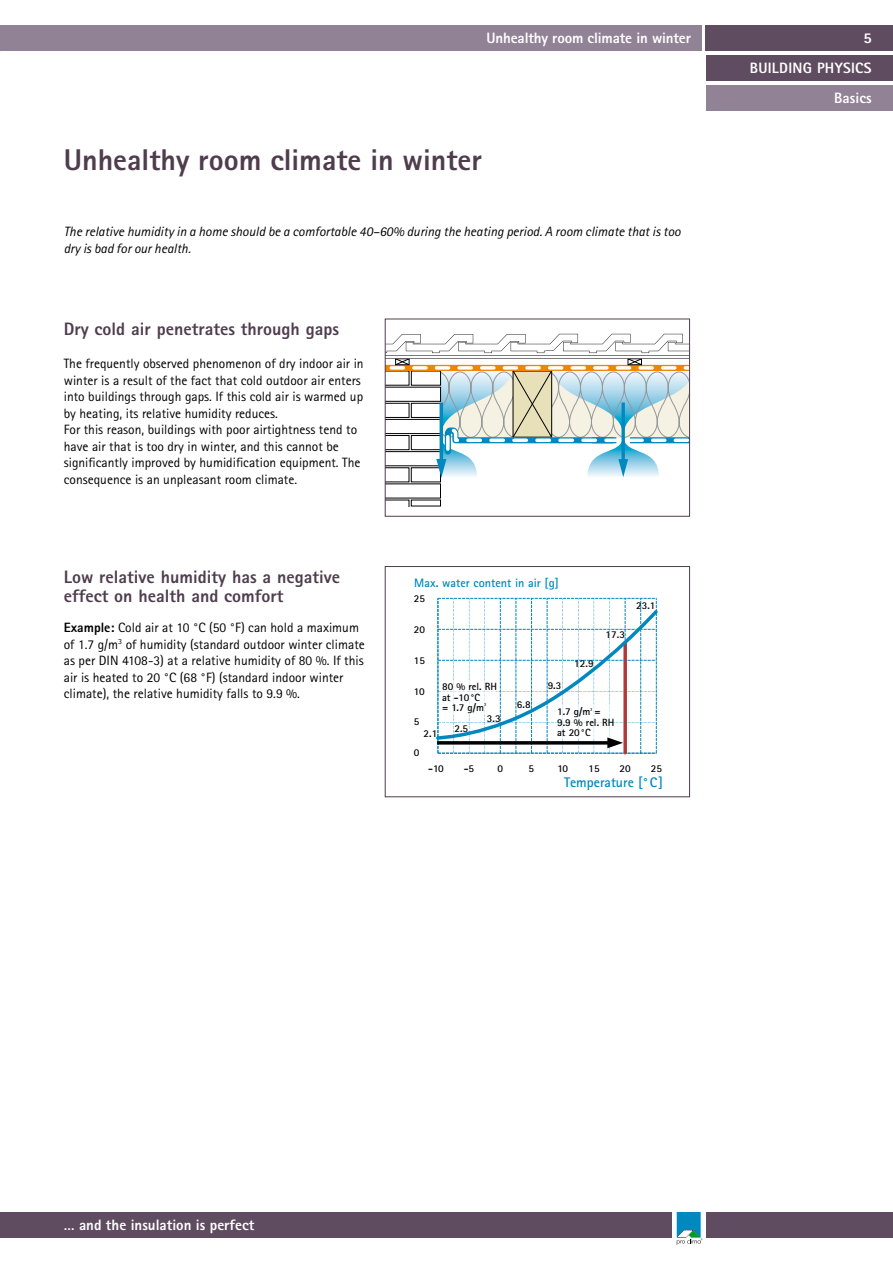
<style>
.page{position:relative;width:893px;height:1263px;background:#fff}
.page>*{position:absolute;margin:0;border:0;box-sizing:border-box;transform-origin:0 0}
.t1{font:800 30px "Rotis Sans Serif Pro";color:#4f3d4e}
.t2{font:800 18px/19.5px "Rotis Sans Serif Pro";color:#4f3d4e}
.t3{font:800 15px "Rotis Sans Serif Pro";color:#fff}
.t4{font:800 15px "Rotis Sans Serif Pro";letter-spacing:.02em;color:#fff}
.t5{font:700 13.95px "Rotis Sans Serif Pro";color:#0088bf}
.t6{font:13.5px/16.5px "Rotis Sans Serif Pro";color:#000}
.t7{font:italic 13.5px/16.5px "Rotis Sans Serif Pro";color:#000}
.t8{font:700 12.15px "Rotis Sans Serif Pro";color:#0088bf}
.t9{font:700 10.5px/10.5px "Rotis Sans Serif Pro";color:#000}
.s1{font-weight:800}
</style>
<div class="page">
<div style="left:706px;top:85px;width:187px;height:26px;background:#918295"></div>
<div style="left:706px;top:55px;width:187px;height:26px;background:#604c60"></div>
<div style="left:706px;top:26px;width:187px;height:25px;background:#604c60"></div>
<div style="left:0;top:1212px;width:672px;height:25px;background:#604c60"></div>
<div style="left:706px;top:1212px;width:187px;height:25px;background:#604c60"></div>
<svg style="left:677px;top:1212px;width:26px;height:33px"></svg>
<div style="left:0;top:26px;width:702px;height:25px;background:#918295"></div>
<svg style="left:436px;top:598px;width:222px;height:156px"></svg>
<div style="left:385px;top:566px;width:305px;height:231px;border:1px solid #4f3d4e"></div>
<svg style="left:387px;top:334px;width:301px;height:172px"></svg>
<div style="left:411px;top:500px;width:29px;height:6px;background:#fff"></div>
<div style="left:385px;top:319px;width:305px;height:198px;border:1px solid #4f3d4e"></div>
<p class="t3" style="left:486px;top:29px;width:206px">Unhealthy room climate in winter</p>
<h1 class="t1" style="left:64px;top:141px;width:420px">Unhealthy room climate in winter</h1>
<p class="t7" style="left:64px;top:223px;width:618px">The relative humidity in a home should be a comfortable 40–60% during the heating period. A room climate that is too dry is bad for our health.</p>
<h2 class="t2" style="left:64px;top:319px;width:277px">Dry cold air penetrates through gaps</h2>
<p class="t6" style="left:64px;top:355px;width:301px">The frequently observed phenomenon of dry indoor air in winter is a result of the fact that cold outdoor air enters into buildings through gaps. If this cold air is warmed up by heating, its relative humidity reduces.<br>For this reason, buildings with poor airtightness tend to have air that is too dry in winter, and this cannot be significantly improved by humidification equipment. The consequence is an unpleasant room climate.</p>
<h2 class="t2" style="left:64px;top:567px;width:278px">Low relative humidity has a negative effect on health and comfort</h2>
<p class="t6" style="left:64px;top:619px;width:303px"><span class="s1">Example:</span> Cold air at 10 °C (50 °F) can hold a maximum of 1.7 g/m<sup>3</sup> of humidity (standard outdoor winter climate as per DIN 4108-3) at a relative humidity of 80 %. If this air is heated to 20 °C (68 °F) (standard indoor winter climate), the relative humidity falls to 9.9 %.</p>
<p class="t8" style="left:414px;top:575px;width:146px">Max. water content in air [g]</p>
<p class="t9" style="left:414px;top:593px;width:13px">25</p>
<p class="t9" style="left:414px;top:624px;width:13px">20</p>
<p class="t9" style="left:414px;top:655px;width:13px">15</p>
<p class="t9" style="left:414px;top:686px;width:12px">10</p>
<p class="t9" style="left:414px;top:716px;width:7px">5</p>
<p class="t9" style="left:414px;top:747px;width:7px">0</p>
<p class="t9" style="left:442px;top:681px;width:56px">80 % rel. RH at -10°C<br>= 1.7 g/m<sup>3</sup></p>
<p class="t9" style="left:487px;top:713px;width:15px">3.3</p>
<p class="t9" style="left:454px;top:723px;width:15px">2.5</p>
<p class="t9" style="left:424px;top:728px;width:15px">2.1</p>
<p class="t9" style="left:517px;top:699px;width:15px">6.8</p>
<p class="t9" style="left:548px;top:681px;width:15px">9.3</p>
<p class="t9" style="left:574px;top:658px;width:21px">12.9</p>
<p class="t9" style="left:606px;top:629px;width:21px">17.3</p>
<p class="t9" style="left:557px;top:706px;width:59px">1.7 g/m<sup>3</sup> =<br>9.9 % rel. RH at 20°C</p>
<p class="t9" style="left:636px;top:600px;width:21px">23.1</p>
<p class="t9" style="left:428px;top:763px;width:17px">-10</p>
<p class="t9" style="left:464px;top:763px;width:12px">-5</p>
<p class="t9" style="left:497px;top:763px;width:7px">0</p>
<p class="t9" style="left:529px;top:763px;width:7px">5</p>
<p class="t9" style="left:557px;top:763px;width:12px">10</p>
<p class="t9" style="left:588px;top:763px;width:13px">15</p>
<p class="t9" style="left:620px;top:763px;width:13px">20</p>
<p class="t9" style="left:651px;top:763px;width:13px">25</p>
<p class="t5" style="left:564px;top:774px;width:101px">Temperature [°C]</p>
<p class="t3" style="left:863px;top:29px;width:10px">5</p>
<p class="t4" style="left:750px;top:59px;width:124px">BUILDING PHYSICS</p>
<p class="t3" style="left:834px;top:88px;width:39px">Basics</p>
<p class="t3" style="left:64px;top:1215px;width:192px">… and the insulation is perfect</p>
</div>
